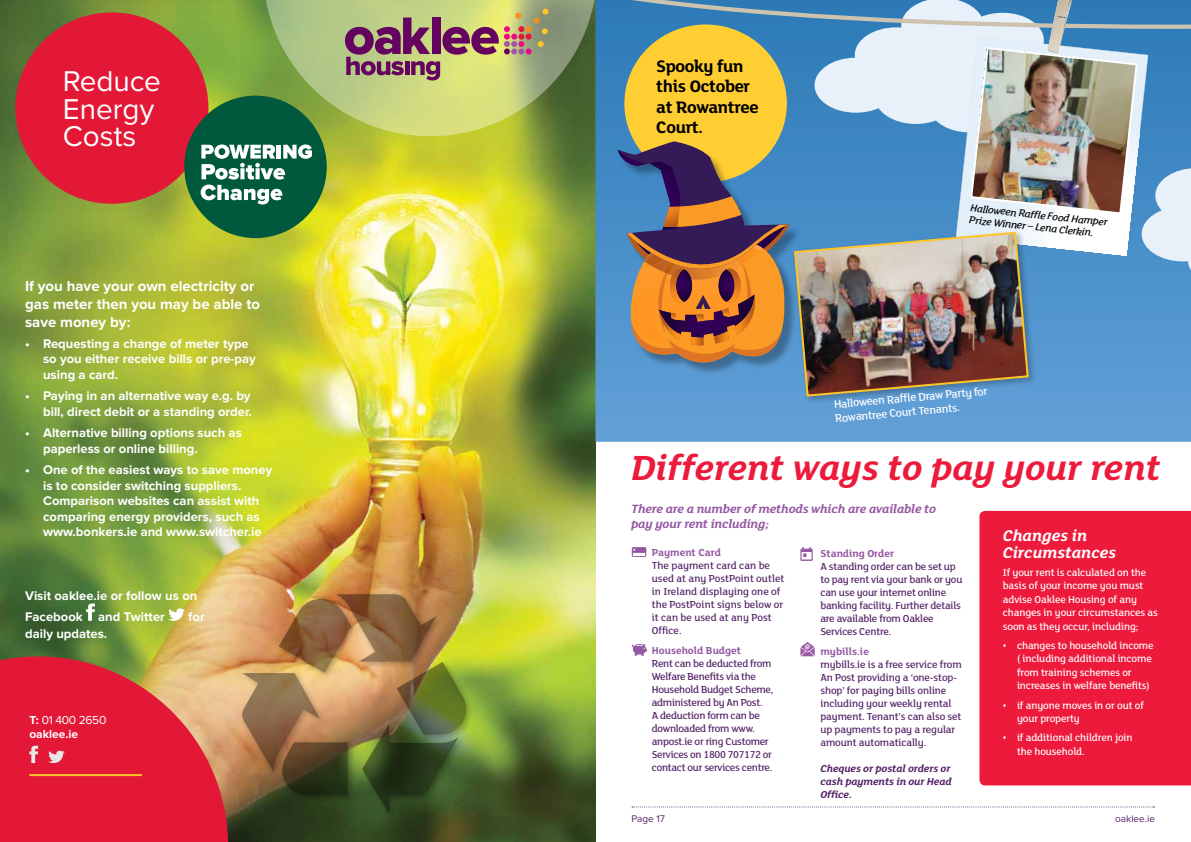
<style>
.page{position:relative;width:1191px;height:842px;background:#fff}
.page>*{position:absolute;margin:0;border:0;box-sizing:border-box;transform-origin:0 0}
.t1{font:italic 700 38px "FS Lola";color:#ed1a3c}
.t2{font:29.7px/27.2px "Proxima Nova";color:#fff}
.t3{font:700 18.1px/20.2px "FS Lola";letter-spacing:-.02em;color:#000}
.t4{font:italic 700 17px/17px "FS Lola";color:#fff}
.t5{font:700 15px/18px "Proxima Nova";color:#fff}
.t6{font:700 13px/15.6px "Proxima Nova";color:#fff}
.t7{font:italic 700 13px/15px "FS Lola";letter-spacing:-.01em;color:#9558a3}
.t8{font:500 12px/14px "FS Lola";color:#fff}
.t9{font:700 12px/14px "Proxima Nova";color:#fff}
.t10{font:500 11px/13px "FS Lola";letter-spacing:-.02em;color:#542266}
.t11{font:500 11px/13.5px "FS Lola";letter-spacing:-.01em;color:#fff}
.t12{font:500 11px/13px "FS Lola";color:#542266}
.t13{font:italic 700 11px/13px "FS Lola";letter-spacing:-.01em;color:#542266;text-align:justify}
.t14{font:italic 500 11px/12px "FS Lola";color:#000}
.t15{font:700 11px "FS Lola";color:#9558a3}
.t16{font:10px "Proxima Nova";color:#542266}
.s1{font-weight:400}
</style>
<div class="page">
<svg style="left:632px;top:806px;width:522px;height:1px"></svg>
<img style="left:0;top:0;width:596px;height:842px">
<svg style="left:263px;top:0;width:332px;height:136px;background:#a1b363"></svg>
<div style="left:15px;top:12px;width:193px;height:192px;background:#e31837;border-radius:50%"></div>
<div style="left:184px;top:96px;width:143px;height:142px;background:#00583d;border-radius:50%"></div>
<svg style="left:201px;top:144px;width:111px;height:60px"></svg>
<svg style="left:86px;top:603px;width:9px;height:18px"></svg>
<svg style="left:168px;top:608px;width:17px;height:13px"></svg>
<div style="left:240px;top:592px;width:234px;height:229px;background:#000;opacity:.35"></div>
<img style="left:242px;top:594px;width:228px;height:220px">
<svg style="left:38px;top:9px;width:522px;height:72px"></svg>
<div style="left:595px;top:398px;width:596px;height:44px;background:#619ed5"></div>
<svg style="left:632px;top:547px;width:14px;height:10px"></svg>
<svg style="left:631px;top:644px;width:16px;height:12px"></svg>
<svg style="left:800px;top:547px;width:12px;height:14px"></svg>
<svg style="left:800px;top:642px;width:14px;height:14px"></svg>
<div style="left:979px;top:511px;width:212px;height:274px;background:#ed1a3c"></div>
<div style="left:791px;top:229px;width:245px;height:175px;background:#000;opacity:.25"></div>
<img style="left:595px;top:0;width:596px;height:398px">
<svg style="left:0;top:656px;width:228px;height:186px;background:#df3442"></svg>
<svg style="left:48px;top:751px;width:17px;height:12px"></svg>
<svg style="left:29px;top:746px;width:9px;height:17px"></svg>
<hr style="left:29px;top:774px;width:113px;height:2px;background:#ffc425">
<h2 class="t2" style="left:63px;top:68px;width:100px">Reduce<br>Energy<br>Costs</h2>
<h3 class="t5" style="left:25px;top:277px;width:236px">If you have your own electricity or gas meter then you may be able to save money by:</h3>
<p class="t6" style="left:43px;top:336px;width:214px;text-indent:-18px">• Requesting a change of meter type so you either receive bills or pre-pay using a card.</p>
<p class="t6" style="left:25px;top:388px;width:228px;text-align:right">• Paying in an alternative way e.g. by bill, direct debit or a standing order.</p>
<p class="t6" style="left:43px;top:425px;width:200px;text-indent:-18px">• Alternative billing options such as paperless or online billing.</p>
<p class="t6" style="left:43px;top:462px;width:231px;text-indent:-18px">• One of the easiest ways to save money is to consider switching suppliers.<br>Comparison websites can assist with comparing energy providers, such as www.bonkers.ie and www.switcher.ie</p>
<p class="t6" style="left:25px;top:585px;width:174px;line-height:21px">Visit oaklee.ie or follow us on<br>Facebook and Twitter</p>
<p class="t6" style="left:188px;top:609px;width:18px">for</p>
<p class="t6" style="left:25px;top:626px;width:84px">daily updates.</p>
<p class="t9" style="left:29px;top:713px;width:79px">T: <span class="s1">01 400 2650 </span>oaklee.ie</p>
<h3 class="t3" style="left:656px;top:55px;width:104px">Spooky fun this October at Rowantree<br>Court.</h3>
<p class="t14" style="left:971px;top:201px;width:139px;rotate:6deg">Halloween Raffl e Food Hamper<br>Prize Winner – Lena Clerkin.</p>
<p class="t8" style="left:833px;top:397px;width:156px;rotate:-5deg">Halloween Raffl e Draw Party for<br>Rowantree Court Tenants.</p>
<h1 class="t1" style="left:631px;top:441px;width:531px">Different ways to pay your rent</h1>
<p class="t7" style="left:631px;top:501px;width:307px">There are a number of methods which are available to pay your rent including;</p>
<p class="t15" style="left:652px;top:544px;width:71px">Payment Card</p>
<p class="t12" style="left:652px;top:558px;width:134px">The payment card can be used at any PostPoint outlet in Ireland displaying one of the PostPoint signs below or it can be used at any Post<br>Office.</p>
<p class="t15" style="left:652px;top:642px;width:91px">Household Budget</p>
<p class="t10" style="left:652px;top:656px;width:123px">Rent can be deducted from<br>Welfare Benefits via the<br>Household Budget Scheme, administered by An Post.<br>A deduction form can be downloaded from www. anpost.ie or ring Customer<br>Services on 1800 707172 or contact our services centre.</p>
<p class="t15" style="left:820px;top:545px;width:75px">Standing Order</p>
<p class="t10" style="left:820px;top:559px;width:144px">A standing order can be set up to pay rent via your bank or you can use your internet online banking facility. Further details are available from Oaklee<br>Services Centre.</p>
<p class="t15" style="left:820px;top:643px;width:50px">mybills.ie</p>
<p class="t10" style="left:820px;top:657px;width:143px">mybills.ie is a free service from<br>An Post providing a ‘one-stop&shy;shop’ for paying bills online including your weekly rental payment. Tenant’s can also set up payments to pay a regular amount automatically.</p>
<p class="t13" style="left:820px;top:761px;width:133px">Cheques or postal orders or cash payments in our Head Office.</p>
<h3 class="t4" style="left:1002px;top:526px;width:115px">Changes in<br>Circumstances</h3>
<p class="t11" style="left:1002px;top:565px;width:156px">If your rent is calculated on the basis of your income you must advise Oaklee Housing of any changes in your circumstances as soon as they occur, including;</p>
<p class="t11" style="left:1017px;top:638px;width:138px;text-indent:-14px">• changes to household income ( including additional income from training schemes or increases in welfare benefits)</p>
<p class="t11" style="left:1017px;top:698px;width:128px;text-indent:-14px">• if anyone moves in or out of your property</p>
<p class="t11" style="left:1017px;top:731px;width:117px;text-indent:-14px">• if additional children join the household.</p>
<p class="t16" style="left:631px;top:813px;width:35px">Page 17</p>
<p class="t16" style="left:1115px;top:813px;width:41px">oaklee.ie</p>
</div>
